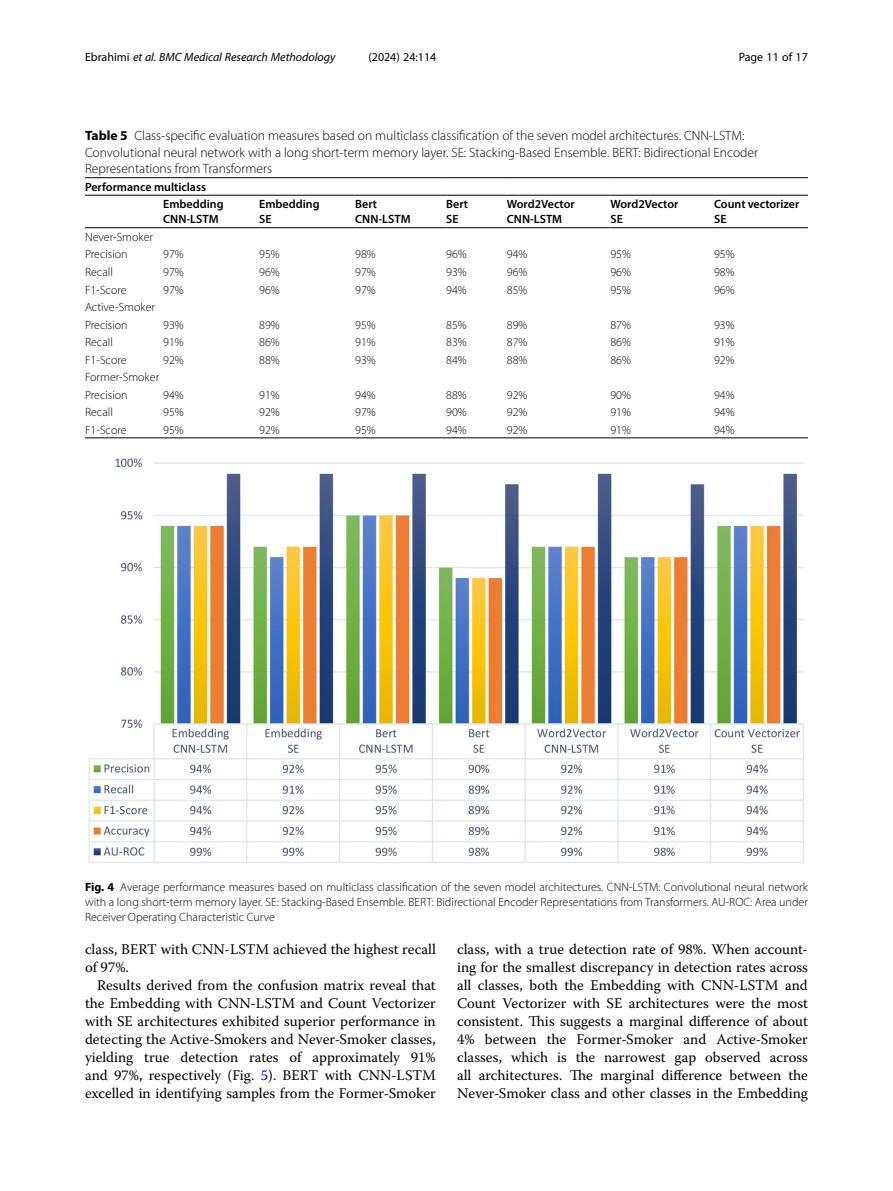
<style>
.page{position:relative;width:893px;height:1191px;background:#fff}
.page>*{position:absolute;margin:0;border:0;box-sizing:border-box;transform-origin:0 0}
.Body_Text_Indent{font:14.7px/18px "Warnock Pro";color:#000;text-align:justify}
.Table_Caption{font:300 13.5px/16.5px "Myriad Pro";color:#000}
.Table_Body{font:300 12px "Myriad Pro";color:#000}
.Figure_Caption{font:300 12px/15px "Myriad Pro";color:#000;text-align:justify}
.Table_Head{font:600 12px "Myriad Pro";color:#000}
.t1{font:italic 12px "Myriad Pro";color:#000}
.t2{font:12px "Myriad Pro";color:#000}
.s1{font-style:normal}
.s2{font-weight:700}
.s3{color:#00f}
</style>
<div class="page">
<hr style="left:85px;top:227px;width:78px;height:1px;background:#000">
<hr style="left:163px;top:227px;width:96px;height:1px;background:#000">
<hr style="left:259px;top:227px;width:96px;height:1px;background:#000">
<hr style="left:355px;top:227px;width:91px;height:1px;background:#000">
<hr style="left:446px;top:227px;width:61px;height:1px;background:#000">
<hr style="left:507px;top:227px;width:103px;height:1px;background:#000">
<hr style="left:610px;top:227px;width:104px;height:1px;background:#000">
<hr style="left:714px;top:227px;width:94px;height:1px;background:#000">
<hr style="left:85px;top:437px;width:78px;height:1px;background:#000">
<hr style="left:163px;top:437px;width:96px;height:1px;background:#000">
<hr style="left:259px;top:437px;width:96px;height:1px;background:#000">
<hr style="left:355px;top:437px;width:91px;height:1px;background:#000">
<hr style="left:446px;top:437px;width:61px;height:1px;background:#000">
<hr style="left:507px;top:437px;width:103px;height:1px;background:#000">
<hr style="left:610px;top:437px;width:104px;height:1px;background:#000">
<hr style="left:714px;top:437px;width:94px;height:1px;background:#000">
<hr style="left:85px;top:177px;width:78px;height:1px;background:#000">
<hr style="left:163px;top:177px;width:96px;height:1px;background:#000">
<hr style="left:259px;top:177px;width:96px;height:1px;background:#000">
<hr style="left:355px;top:177px;width:91px;height:1px;background:#000">
<hr style="left:446px;top:177px;width:61px;height:1px;background:#000">
<hr style="left:507px;top:177px;width:103px;height:1px;background:#000">
<hr style="left:610px;top:177px;width:104px;height:1px;background:#000">
<hr style="left:714px;top:177px;width:94px;height:1px;background:#000">
<hr style="left:85px;top:195px;width:78px;height:1px;background:#000">
<hr style="left:163px;top:195px;width:96px;height:1px;background:#000">
<hr style="left:259px;top:195px;width:96px;height:1px;background:#000">
<hr style="left:355px;top:195px;width:91px;height:1px;background:#000">
<hr style="left:446px;top:195px;width:61px;height:1px;background:#000">
<hr style="left:507px;top:195px;width:103px;height:1px;background:#000">
<hr style="left:610px;top:195px;width:104px;height:1px;background:#000">
<hr style="left:714px;top:195px;width:94px;height:1px;background:#000">
<img style="left:88px;top:458px;width:716px;height:405px">
<p class="t1" style="left:85px;top:50px;width:252px"><span class="s1">Ebrahimi</span> et al. BMC Medical Research Methodology</p>
<p class="t2" style="left:368px;top:50px;width:70px">(2024) 24:114</p>
<p class="t2" style="left:739px;top:50px;width:71px">Page 11 of 17</p>
<p class="Table_Caption" style="left:85px;top:128px;width:675px"><span class="s2">Table 5</span> Class-specific evaluation measures based on multiclass classification of the seven model architectures. CNN-LSTM:<br>Convolutional neural network with a long short-term memory layer. SE: Stacking-Based Ensemble. BERT: Bidirectional Encoder<br>Representations from Transformers</p>
<p class="Table_Head" style="left:85px;top:179px;width:122px">Performance multiclass</p>
<p class="Table_Head" style="left:163px;top:197px;width:62px">Embedding</p>
<p class="Table_Head" style="left:163px;top:212px;width:57px">CNN-LSTM</p>
<p class="Table_Head" style="left:259px;top:197px;width:62px">Embedding</p>
<p class="Table_Head" style="left:259px;top:212px;width:14px">SE</p>
<p class="Table_Head" style="left:507px;top:197px;width:70px">Word2Vector</p>
<p class="Table_Head" style="left:507px;top:212px;width:57px">CNN-LSTM</p>
<p class="Table_Head" style="left:610px;top:197px;width:70px">Word2Vector</p>
<p class="Table_Head" style="left:610px;top:212px;width:14px">SE</p>
<p class="Table_Head" style="left:714px;top:197px;width:87px">Count vectorizer</p>
<p class="Table_Head" style="left:714px;top:212px;width:14px">SE</p>
<p class="Table_Head" style="left:355px;top:197px;width:23px">Bert</p>
<p class="Table_Head" style="left:355px;top:212px;width:57px">CNN-LSTM</p>
<p class="Table_Head" style="left:446px;top:197px;width:23px">Bert</p>
<p class="Table_Head" style="left:446px;top:212px;width:14px">SE</p>
<p class="Table_Body" style="left:85px;top:230px;width:70px">Never-Smoker</p>
<p class="Table_Body" style="left:85px;top:247px;width:44px">Precision</p>
<p class="Table_Body" style="left:163px;top:247px;width:22px">97%</p>
<p class="Table_Body" style="left:259px;top:247px;width:22px">95%</p>
<p class="Table_Body" style="left:355px;top:247px;width:22px">98%</p>
<p class="Table_Body" style="left:446px;top:247px;width:22px">96%</p>
<p class="Table_Body" style="left:507px;top:247px;width:22px">94%</p>
<p class="Table_Body" style="left:610px;top:247px;width:22px">95%</p>
<p class="Table_Body" style="left:714px;top:247px;width:22px">95%</p>
<p class="Table_Body" style="left:85px;top:265px;width:29px">Recall</p>
<p class="Table_Body" style="left:163px;top:265px;width:22px">97%</p>
<p class="Table_Body" style="left:259px;top:265px;width:22px">96%</p>
<p class="Table_Body" style="left:355px;top:265px;width:22px">97%</p>
<p class="Table_Body" style="left:446px;top:265px;width:22px">93%</p>
<p class="Table_Body" style="left:507px;top:265px;width:22px">96%</p>
<p class="Table_Body" style="left:610px;top:265px;width:22px">96%</p>
<p class="Table_Body" style="left:714px;top:265px;width:22px">98%</p>
<p class="Table_Body" style="left:85px;top:282px;width:43px">F1-Score</p>
<p class="Table_Body" style="left:163px;top:282px;width:22px">97%</p>
<p class="Table_Body" style="left:259px;top:282px;width:22px">96%</p>
<p class="Table_Body" style="left:355px;top:282px;width:22px">97%</p>
<p class="Table_Body" style="left:446px;top:282px;width:22px">94%</p>
<p class="Table_Body" style="left:507px;top:282px;width:22px">85%</p>
<p class="Table_Body" style="left:610px;top:282px;width:22px">95%</p>
<p class="Table_Body" style="left:714px;top:282px;width:22px">96%</p>
<p class="Table_Body" style="left:85px;top:300px;width:71px">Active-Smoker</p>
<p class="Table_Body" style="left:85px;top:317px;width:44px">Precision</p>
<p class="Table_Body" style="left:163px;top:317px;width:22px">93%</p>
<p class="Table_Body" style="left:259px;top:317px;width:22px">89%</p>
<p class="Table_Body" style="left:355px;top:317px;width:22px">95%</p>
<p class="Table_Body" style="left:446px;top:317px;width:22px">85%</p>
<p class="Table_Body" style="left:507px;top:317px;width:22px">89%</p>
<p class="Table_Body" style="left:610px;top:317px;width:22px">87%</p>
<p class="Table_Body" style="left:714px;top:317px;width:22px">93%</p>
<p class="Table_Body" style="left:85px;top:335px;width:29px">Recall</p>
<p class="Table_Body" style="left:163px;top:335px;width:22px">91%</p>
<p class="Table_Body" style="left:259px;top:335px;width:22px">86%</p>
<p class="Table_Body" style="left:355px;top:335px;width:22px">91%</p>
<p class="Table_Body" style="left:446px;top:335px;width:22px">83%</p>
<p class="Table_Body" style="left:507px;top:335px;width:22px">87%</p>
<p class="Table_Body" style="left:610px;top:335px;width:22px">86%</p>
<p class="Table_Body" style="left:714px;top:335px;width:22px">91%</p>
<p class="Table_Body" style="left:85px;top:352px;width:43px">F1-Score</p>
<p class="Table_Body" style="left:163px;top:352px;width:22px">92%</p>
<p class="Table_Body" style="left:259px;top:352px;width:22px">88%</p>
<p class="Table_Body" style="left:355px;top:352px;width:22px">93%</p>
<p class="Table_Body" style="left:446px;top:352px;width:22px">84%</p>
<p class="Table_Body" style="left:507px;top:352px;width:22px">88%</p>
<p class="Table_Body" style="left:610px;top:352px;width:22px">86%</p>
<p class="Table_Body" style="left:714px;top:352px;width:22px">92%</p>
<p class="Table_Body" style="left:85px;top:370px;width:76px">Former-Smoker</p>
<p class="Table_Body" style="left:85px;top:387px;width:44px">Precision</p>
<p class="Table_Body" style="left:163px;top:387px;width:22px">94%</p>
<p class="Table_Body" style="left:259px;top:387px;width:22px">91%</p>
<p class="Table_Body" style="left:355px;top:387px;width:22px">94%</p>
<p class="Table_Body" style="left:446px;top:387px;width:22px">88%</p>
<p class="Table_Body" style="left:507px;top:387px;width:22px">92%</p>
<p class="Table_Body" style="left:610px;top:387px;width:22px">90%</p>
<p class="Table_Body" style="left:714px;top:387px;width:22px">94%</p>
<p class="Table_Body" style="left:85px;top:405px;width:29px">Recall</p>
<p class="Table_Body" style="left:163px;top:405px;width:22px">95%</p>
<p class="Table_Body" style="left:259px;top:405px;width:22px">92%</p>
<p class="Table_Body" style="left:355px;top:405px;width:22px">97%</p>
<p class="Table_Body" style="left:446px;top:405px;width:22px">90%</p>
<p class="Table_Body" style="left:507px;top:405px;width:22px">92%</p>
<p class="Table_Body" style="left:610px;top:405px;width:22px">91%</p>
<p class="Table_Body" style="left:714px;top:405px;width:22px">94%</p>
<p class="Table_Body" style="left:85px;top:422px;width:43px">F1-Score</p>
<p class="Table_Body" style="left:163px;top:422px;width:22px">95%</p>
<p class="Table_Body" style="left:259px;top:422px;width:22px">92%</p>
<p class="Table_Body" style="left:355px;top:422px;width:22px">95%</p>
<p class="Table_Body" style="left:446px;top:422px;width:22px">94%</p>
<p class="Table_Body" style="left:507px;top:422px;width:22px">92%</p>
<p class="Table_Body" style="left:610px;top:422px;width:22px">91%</p>
<p class="Table_Body" style="left:714px;top:422px;width:22px">94%</p>
<p class="Figure_Caption" style="left:85px;top:879px;width:724px"><span class="s2">Fig. 4</span> Average performance measures based on multiclass classification of the seven model architectures. CNN-LSTM: Convolutional neural network with a long short-term memory layer. SE: Stacking-Based Ensemble. BERT: Bidirectional Encoder Representations from Transformers. AU-ROC: Area under Receiver Operating Characteristic Curve</p>
<p class="Body_Text_Indent" style="left:85px;top:940px;width:352px">class, BERT with CNN-LSTM achieved the highest recall of 97%.</p>
<p class="Body_Text_Indent" style="left:85px;top:976px;width:352px;text-indent:12px">Results derived from the confusion matrix reveal that the Embedding with CNN-LSTM and Count Vectorizer with SE architectures exhibited superior performance in detecting the Active-Smokers and Never-Smoker classes, yielding true detection rates of approximately 91% and 97%, respectively (Fig. <span class="s3">5</span>). BERT with CNN-LSTM excelled in identifying samples from the Former-Smoker</p>
<p class="Body_Text_Indent" style="left:457px;top:940px;width:352px">class, with a true detection rate of 98%. When account&shy;ing for the smallest discrepancy in detection rates across all classes, both the Embedding with CNN-LSTM and Count Vectorizer with SE architectures were the most consistent. This suggests a marginal difference of about 4% between the Former-Smoker and Active-Smoker classes, which is the narrowest gap observed across all architectures. The marginal difference between the Never-Smoker class and other classes in the Embedding</p>
</div>
